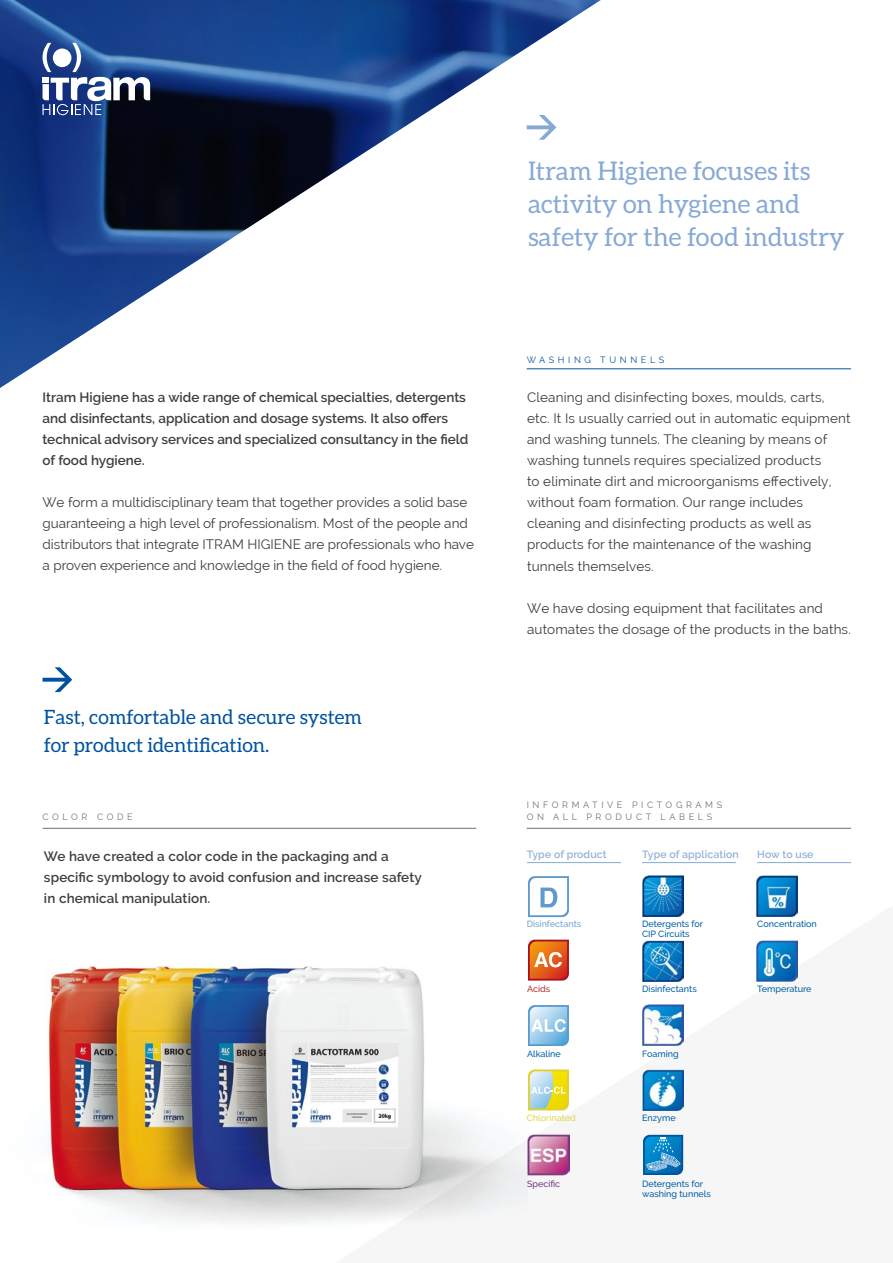
<style>
.page{position:relative;width:893px;height:1263px;background:#fff}
.page>*{position:absolute;margin:0;border:0;box-sizing:border-box;transform-origin:0 0}
.t1{font:25.8px/33px "Aleo";color:#86a9d5}
.t2{font:19.8px/28.5px "Aleo";color:#00529f}
.t3{font:13.5px/21px "Raleway";letter-spacing:.01em;color:#3e3d40}
.t4{font:600 13.5px/21px "Raleway";color:#3e3d40}
.t5{font:600 10.5px "Raleway";letter-spacing:.01em;color:#93b1d9}
.t6{font:500 9px/9.8px "Raleway";color:#005fa7}
.t7{font:9px/12px "Raleway";letter-spacing:.4em;color:#707172}
.t8{font:9px "Raleway";letter-spacing:.4em;color:#00529f}
.t9{font:500 9px "Raleway";color:#72a4d3}
.t10{font:500 9px "Raleway";color:#e3d54c}
.t11{font:500 9px "Raleway";color:#773987}
.t12{font:500 9px "Raleway";color:#b2312f}
</style>
<div class="page">
<img style="left:0;top:0;width:601px;height:388px">
<hr style="left:43px;top:828px;width:433px;height:1px;background:#707172">
<hr style="left:527px;top:828px;width:324px;height:1px;background:#707172">
<hr style="left:757px;top:862px;width:94px;height:1px;background:#86a9d5">
<hr style="left:642px;top:862px;width:94px;height:1px;background:#86a9d5">
<hr style="left:527px;top:862px;width:94px;height:1px;background:#86a9d5">
<hr style="left:527px;top:369px;width:324px;height:1px;background:#00529f">
<svg style="left:527px;top:115px;width:29px;height:25px"></svg>
<svg style="left:43px;top:667px;width:29px;height:25px"></svg>
<svg style="left:43px;top:43px;width:107px;height:72px"></svg>
<svg style="left:528px;top:876px;width:41px;height:41px"></svg>
<svg style="left:528px;top:940px;width:41px;height:40px;background:#df6b36"></svg>
<svg style="left:528px;top:1005px;width:41px;height:41px;background:#9fcbe8"></svg>
<svg style="left:528px;top:1069px;width:41px;height:41px;background:#d4db83"></svg>
<img style="left:528px;top:1134px;width:41px;height:42px">
<img style="left:642px;top:875px;width:41px;height:41px">
<img style="left:757px;top:875px;width:41px;height:41px">
<img style="left:642px;top:1005px;width:41px;height:41px">
<img style="left:642px;top:940px;width:41px;height:41px">
<img style="left:757px;top:940px;width:41px;height:41px">
<img style="left:642px;top:1069px;width:41px;height:41px">
<img style="left:46px;top:965px;width:481px;height:259px">
<svg style="left:643px;top:1135px;width:40px;height:40px;background:#2588c5"></svg>
<p class="t4" style="left:43px;top:387px;width:428px">Itram Higiene has a wide range of chemical specialties, detergents and disinfectants, application and dosage systems. It also offers technical advisory services and specialized consultancy in the field of food hygiene.</p>
<p class="t3" style="left:43px;top:492px;width:433px">We form a multidisciplinary team that together provides a solid base guaranteeing a high level of professionalism. Most of the people and distributors that integrate ITRAM HIGIENE are professionals who have a proven experience and knowledge in the field of food hygiene.</p>
<h2 class="t2" style="left:44px;top:702px;width:320px">Fast, comfortable and secure system for product identification.</h2>
<h1 class="t1" style="left:528px;top:154px;width:318px">Itram Higiene focuses its activity on hygiene and safety for the food industry</h1>
<p class="t8" style="left:527px;top:355px;width:139px">WASHING TUNNELS</p>
<p class="t3" style="left:527px;top:387px;width:325px">Cleaning and disinfecting boxes, moulds, carts, etc. It Is usually carried out in automatic equipment and washing tunnels. The cleaning by means of washing tunnels requires specialized products<br>to eliminate dirt and microorganisms effectively, without foam formation. Our range includes cleaning and disinfecting products as well as products for the maintenance of the washing tunnels themselves.</p>
<p class="t3" style="left:527px;top:597px;width:325px">We have dosing equipment that facilitates and automates the dosage of the products in the baths.</p>
<p class="t7" style="left:43px;top:810px;width:92px">COLOR CODE</p>
<p class="t7" style="left:527px;top:798px;width:197px">INFORMATIVE PICTOGRAMS<br>ON ALL PRODUCT LABELS</p>
<p class="t4" style="left:44px;top:846px;width:379px">We have created a color code in the packaging and a specific symbology to avoid confusion and increase safety in chemical manipulation.</p>
<p class="t5" style="left:527px;top:848px;width:82px">Type of product</p>
<p class="t5" style="left:642px;top:848px;width:98px">Type of application</p>
<p class="t5" style="left:757px;top:848px;width:58px">How to use</p>
<p class="t9" style="left:527px;top:919px;width:56px">Disinfectants</p>
<p class="t6" style="left:642px;top:919px;width:63px">Detergents for<br>CIP Circuits</p>
<p class="t6" style="left:757px;top:919px;width:61px">Concentration</p>
<p class="t12" style="left:527px;top:983px;width:25px">Acids</p>
<p class="t6" style="left:642px;top:984px;width:56px">Disinfectants</p>
<p class="t6" style="left:757px;top:984px;width:56px">Temperature</p>
<p class="t6" style="left:527px;top:1049px;width:35px">Alkaline</p>
<p class="t10" style="left:527px;top:1113px;width:51px">Chlorinated</p>
<p class="t6" style="left:642px;top:1049px;width:38px">Foaming</p>
<p class="t6" style="left:642px;top:1113px;width:35px">Enzyme</p>
<p class="t11" style="left:527px;top:1178px;width:35px">Specific</p>
<p class="t6" style="left:642px;top:1179px;width:70px">Detergents for washing tunnels</p>
</div>
